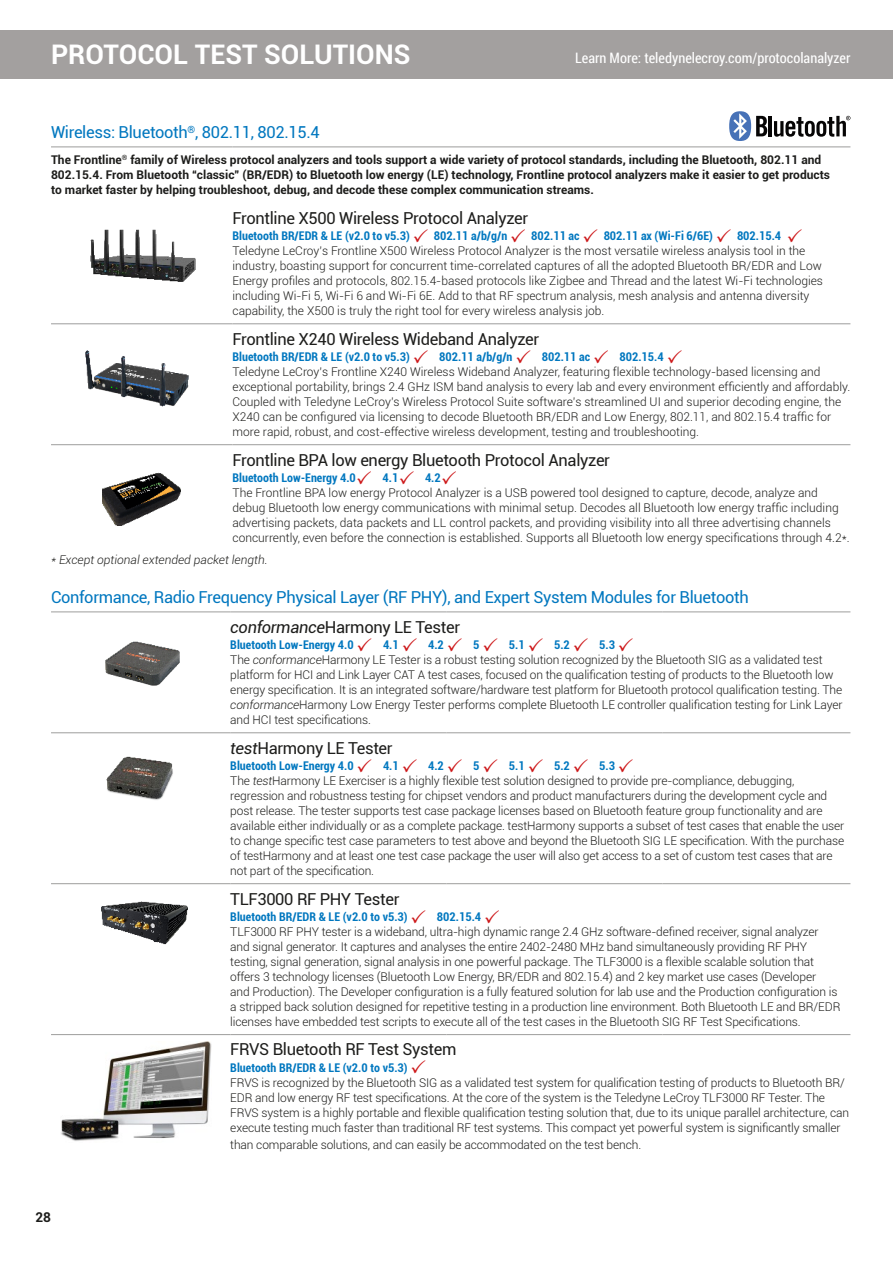
<style>
.page{position:relative;width:893px;height:1263px;background:#fff}
.page>*{position:absolute;margin:0;border:0;box-sizing:border-box;transform-origin:0 0}
.t1{font:700 27px "Roboto";color:#fff}
.t2{font:16.5px "Roboto";letter-spacing:-.02em;color:#1d1d1b}
.t3{font:16.5px/29.4px "Roboto";letter-spacing:-.02em;color:#0077bf}
.t4{font:14.4px "Roboto Condensed";color:#fff}
.t5{font:700 13.5px "Roboto";color:#1d1d1b}
.t6{font:300 12px/15px "Roboto";letter-spacing:-.01em;color:#1d1d1b}
.t7{font:700 12px/15px "Roboto";color:#1d1d1b}
.t8{font:700 condensed 12px "Roboto";color:#0077bf}
.t9{font:italic 300 12px "Roboto";color:#1d1d1b}
.s1{font-style:italic;color:#1d1d1b}
.s2{color:#1d1d1b}
.s3{font-weight:700;font-stretch:condensed;color:#0077bf}
.s4{font-style:italic}
</style>
<div class="page">
<div style="left:0;top:30px;width:893px;height:48px;background:#a3a09f"></div>
<hr style="left:51px;top:147px;width:181px;height:1px;background:#9d9d9c">
<hr style="left:232px;top:147px;width:618px;height:1px;background:#9d9d9c">
<hr style="left:51px;top:324px;width:181px;height:1px;background:#9d9d9c">
<hr style="left:232px;top:324px;width:618px;height:1px;background:#9d9d9c">
<hr style="left:51px;top:444px;width:181px;height:1px;background:#9d9d9c">
<hr style="left:232px;top:444px;width:618px;height:1px;background:#9d9d9c">
<img style="left:90px;top:229px;width:106px;height:53px">
<img style="left:85px;top:350px;width:104px;height:57px">
<img style="left:102px;top:472px;width:78px;height:53px">
<hr style="left:51px;top:732px;width:179px;height:1px;background:#9d9d9c">
<hr style="left:230px;top:732px;width:216px;height:1px;background:#9d9d9c">
<hr style="left:446px;top:732px;width:216px;height:1px;background:#9d9d9c">
<hr style="left:662px;top:732px;width:188px;height:1px;background:#9d9d9c">
<hr style="left:51px;top:611px;width:179px;height:1px;background:#9d9d9c">
<hr style="left:230px;top:611px;width:216px;height:1px;background:#9d9d9c">
<hr style="left:446px;top:611px;width:216px;height:1px;background:#9d9d9c">
<hr style="left:662px;top:611px;width:188px;height:1px;background:#9d9d9c">
<hr style="left:51px;top:883px;width:179px;height:1px;background:#9d9d9c">
<hr style="left:230px;top:883px;width:216px;height:1px;background:#9d9d9c">
<hr style="left:446px;top:883px;width:216px;height:1px;background:#9d9d9c">
<hr style="left:662px;top:883px;width:188px;height:1px;background:#9d9d9c">
<hr style="left:51px;top:1034px;width:179px;height:1px;background:#9d9d9c">
<hr style="left:230px;top:1034px;width:216px;height:1px;background:#9d9d9c">
<hr style="left:446px;top:1034px;width:216px;height:1px;background:#9d9d9c">
<hr style="left:662px;top:1034px;width:188px;height:1px;background:#9d9d9c">
<img style="left:105px;top:641px;width:75px;height:45px">
<img style="left:106px;top:756px;width:67px;height:44px">
<img style="left:102px;top:901px;width:86px;height:44px">
<img style="left:61px;top:1042px;width:150px;height:99px">
<hr style="left:769px;top:116px;width:3px;height:20px;background:#060505">
<svg style="left:774px;top:116px;width:76px;height:21px"></svg>
<svg style="left:729px;top:111px;width:38px;height:30px"></svg>
<h1 class="t1" style="left:51px;top:35px;width:361px">PROTOCOL TEST SOLUTIONS</h1>
<p class="t4" style="left:575px;top:48px;width:277px">Learn More: teledynelecroy.com/protocolanalyzer</p>
<h2 class="t3" style="left:51px;top:117px;width:270px">Wireless: Bluetooth<sup>®</sup>, 802.11, 802.15.4</h2>
<p class="t7" style="left:51px;top:152px;width:781px">The Frontline<sup>®</sup> family of Wireless protocol analyzers and tools support a wide variety of protocol standards, including the Bluetooth, 802.11 and<br>802.15.4. From Bluetooth “classic” (BR/EDR) to Bluetooth low energy (LE) technology, Frontline protocol analyzers make it easier to get products to market faster by helping troubleshoot, debug, and decode these complex communication streams.</p>
<h2 class="t2" style="left:232px;top:206px;width:297px">Frontline X500 Wireless Protocol Analyzer</h2>
<p class="t8" style="left:232px;top:228px;width:179px">Bluetooth BR/EDR &amp; LE (v2.0 to v5.3)</p>
<p class="t8" style="left:434px;top:228px;width:75px">802.11 a/b/g/n</p>
<p class="t8" style="left:531px;top:228px;width:50px">802.11 ac</p>
<p class="t8" style="left:604px;top:228px;width:111px">802.11 ax (Wi-Fi 6/6E)</p>
<p class="t8" style="left:737px;top:228px;width:46px">802.15.4</p>
<p class="t6" style="left:232px;top:243px;width:592px">Teledyne LeCroy’s Frontline X500 Wireless Protocol Analyzer is the most versatile wireless analysis tool in the industry, boasting support for concurrent time-correlated captures of all the adopted Bluetooth BR/EDR and Low Energy profiles and protocols, 802.15.4-based protocols like Zigbee and Thread and the latest Wi-Fi technologies including Wi-Fi 5, Wi-Fi 6 and Wi-Fi 6E. Add to that RF spectrum analysis, mesh analysis and antenna diversity capability, the X500 is truly the right tool for every wireless analysis job.</p>
<h2 class="t2" style="left:232px;top:327px;width:308px">Frontline X240 Wireless Wideband Analyzer</h2>
<p class="t8" style="left:232px;top:348px;width:179px">Bluetooth BR/EDR &amp; LE (v2.0 to v5.3)</p>
<p class="t8" style="left:439px;top:348px;width:75px">802.11 a/b/g/n</p>
<p class="t8" style="left:542px;top:348px;width:50px">802.11 ac</p>
<p class="t8" style="left:620px;top:348px;width:46px">802.15.4</p>
<p class="t6" style="left:232px;top:364px;width:619px">Teledyne LeCroy’s Frontline X240 Wireless Wideband Analyzer, featuring flexible technology-based licensing and exceptional portability, brings 2.4 GHz ISM band analysis to every lab and every environment efficiently and affordably.<br>Coupled with Teledyne LeCroy’s Wireless Protocol Suite software’s streamlined UI and superior decoding engine, the X240 can be configured via licensing to decode Bluetooth BR/EDR and Low Energy, 802.11, and 802.15.4 traffic for more rapid, robust, and cost-effective wireless development, testing and troubleshooting.</p>
<h2 class="t2" style="left:232px;top:448px;width:379px">Frontline BPA low energy Bluetooth Protocol Analyzer</h2>
<p class="t8" style="left:232px;top:469px;width:125px">Bluetooth Low-Energy 4.0</p>
<p class="t8" style="left:383px;top:469px;width:17px">4.1</p>
<p class="t8" style="left:425px;top:469px;width:17px">4.2</p>
<p class="t6" style="left:232px;top:485px;width:619px">The Frontline BPA low energy Protocol Analyzer is a USB powered tool designed to capture, decode, analyze and debug Bluetooth low energy communications with minimal setup. Decodes all Bluetooth low energy traffic including advertising packets, data packets and LL control packets, and providing visibility into all three advertising channels concurrently, even before the connection is established. Supports all Bluetooth low energy specifications through 4.2*.</p>
<p class="t9" style="left:51px;top:551px;width:218px">* Except optional extended packet length.</p>
<h2 class="t3" style="left:230px;top:582px;width:520px;text-indent:-179px">Conformance, Radio Frequency Physical Layer (RF PHY), and Expert System Modules for Bluetooth <span class="s1">conformance</span><span class="s2">Harmony LE Tester</span></h2>
<p class="t8" style="left:230px;top:637px;width:125px">Bluetooth Low-Energy 4.0</p>
<p class="t8" style="left:383px;top:637px;width:17px">4.1</p>
<p class="t8" style="left:428px;top:637px;width:17px">4.2</p>
<p class="t8" style="left:473px;top:637px;width:8px">5</p>
<p class="t8" style="left:509px;top:637px;width:17px">5.1</p>
<p class="t8" style="left:554px;top:637px;width:17px">5.2</p>
<p class="t6" style="left:230px;top:637px;width:614px;text-indent:369px"><span class="s3">5.3<br></span>The <span class="s4">conformance</span>Harmony LE Tester is a robust testing solution recognized by the Bluetooth SIG as a validated test platform for HCI and Link Layer CAT A test cases, focused on the qualification testing of products to the Bluetooth low energy specification. It is an integrated software/hardware test platform for Bluetooth protocol qualification testing. The <span class="s4">conformance</span>Harmony Low Energy Tester performs complete Bluetooth LE controller qualification testing for Link Layer and HCI test specifications.</p>
<h2 class="t2" style="left:230px;top:736px;width:164px"><span class="s4">test</span>Harmony LE Tester</h2>
<p class="t8" style="left:230px;top:757px;width:125px">Bluetooth Low-Energy 4.0</p>
<p class="t8" style="left:383px;top:757px;width:17px">4.1</p>
<p class="t8" style="left:428px;top:757px;width:17px">4.2</p>
<p class="t8" style="left:473px;top:757px;width:8px">5</p>
<p class="t8" style="left:509px;top:757px;width:17px">5.1</p>
<p class="t8" style="left:554px;top:757px;width:17px">5.2</p>
<p class="t6" style="left:230px;top:758px;width:616px;text-indent:369px"><span class="s3">5.3<br></span>The <span class="s4">test</span>Harmony LE Exerciser is a highly flexible test solution designed to provide pre-compliance, debugging, regression and robustness testing for chipset vendors and product manufacturers during the development cycle and post release. The tester supports test case package licenses based on Bluetooth feature group functionality and are available either individually or as a complete package. testHarmony supports a subset of test cases that enable the user to change specific test case parameters to test above and beyond the Bluetooth SIG LE specification. With the purchase of testHarmony and at least one test case package the user will also get access to a set of custom test cases that are not part of the specification.</p>
<h2 class="t2" style="left:230px;top:887px;width:171px">TLF3000 RF PHY Tester</h2>
<p class="t8" style="left:230px;top:908px;width:179px">Bluetooth BR/EDR &amp; LE (v2.0 to v5.3)</p>
<p class="t8" style="left:437px;top:908px;width:46px">802.15.4</p>
<p class="t6" style="left:230px;top:924px;width:612px">TLF3000 RF PHY tester is a wideband, ultra-high dynamic range 2.4 GHz software-defined receiver, signal analyzer and signal generator. It captures and analyses the entire 2402-2480 MHz band simultaneously providing RF PHY testing, signal generation, signal analysis in one powerful package. The TLF3000 is a flexible scalable solution that offers 3 technology licenses (Bluetooth Low Energy, BR/EDR and 802.15.4) and 2 key market use cases (Developer<br>and Production). The Developer configuration is a fully featured solution for lab use and the Production configuration is a stripped back solution designed for repetitive testing in a production line environment. Both Bluetooth LE and BR/EDR licenses have embedded test scripts to execute all of the test cases in the Bluetooth SIG RF Test Specifications.</p>
<h2 class="t2" style="left:230px;top:1038px;width:228px">FRVS Bluetooth RF Test System</h2>
<p class="t8" style="left:230px;top:1059px;width:179px">Bluetooth BR/EDR &amp; LE (v2.0 to v5.3)</p>
<p class="t6" style="left:230px;top:1075px;width:620px">FRVS is recognized by the Bluetooth SIG as a validated test system for qualification testing of products to Bluetooth BR/ EDR and low energy RF test specifications. At the core of the system is the Teledyne LeCroy TLF3000 RF Tester. The FRVS system is a highly portable and flexible qualification testing solution that, due to its unique parallel architecture, can execute testing much faster than traditional RF test systems. This compact yet powerful system is significantly smaller</p>
<p class="t6" style="left:230px;top:1136px;width:412px">than comparable solutions, and can easily be accommodated on the test bench.</p>
<p class="t5" style="left:36px;top:1208px;width:17px">28</p>
</div>
